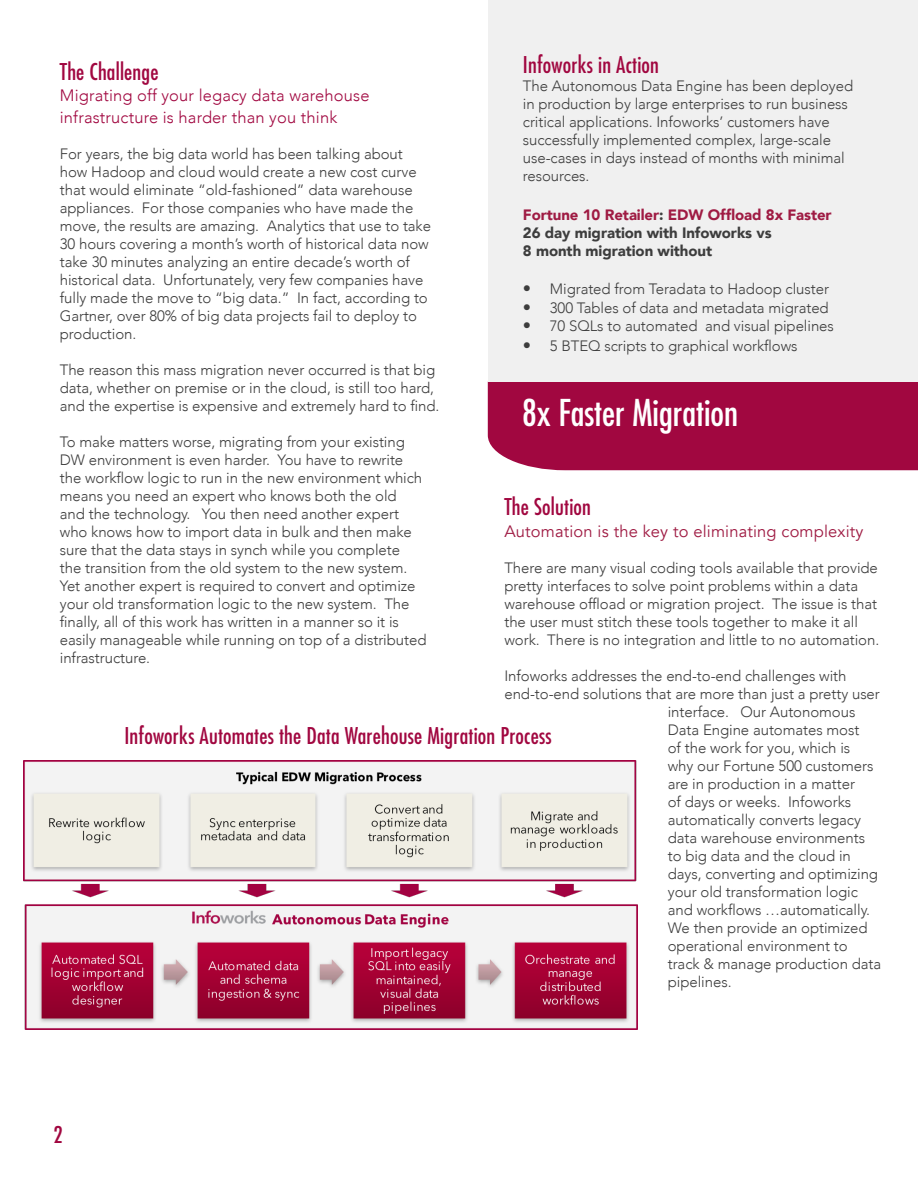
<style>
.page{position:relative;width:918px;height:1188px;background:#fff}
.page>*{position:absolute;margin:0;border:0;box-sizing:border-box;transform-origin:0 0}
.t1{font:condensed 36px "Futura Std";color:#fff}
.body{font:condensed 22.5px "Futura Std";letter-spacing:.01em;color:#a10740}
.body-2{font:300 16.5px/21.6px "Avenir";letter-spacing:.01em;color:#a10740}
.body-3{font:16.5px "Avenir";letter-spacing:.01em;color:#9f1b43}
.body-4{font:300 15px/18px "Avenir";letter-spacing:-.005em;color:#3d3d3d}
.body-5{font:900 15px "Avenir";letter-spacing:-.005em;color:#3d3d3d}
.body-6{font:900 15px "Avenir";letter-spacing:-.005em;color:#9f1b43}
.s1{color:#3d3d3d}
.s2{font-size:16.5px}
</style>
<div class="page">
<img style="left:24px;top:760px;width:613px;height:270px">
<div style="left:488px;top:382px;width:430px;height:88px;background:#a10740"></div>
<div style="left:488px;top:0;width:430px;height:382px;background:#f0f0f0"></div>
<p class="body" style="left:523px;top:51px;width:138px">Infoworks in Action</p>
<p class="body-4" style="left:523px;top:76px;width:332px">The Autonomous Data Engine has been deployed in production by large enterprises to run business critical applications. Infoworks’ customers have successfully implemented complex, large-scale use-cases in days instead of months with minimal resources.</p>
<p class="body-6" style="left:523px;top:202px;width:310px">Fortune 10 Retailer<span class="s1">:</span> EDW Offload 8x Faster</p>
<p class="body-5" style="left:523px;top:220px;width:250px">26 day migration with Infoworks vs</p>
<p class="body-5" style="left:523px;top:238px;width:191px">8 month migration without</p>
<p class="body-4" style="left:523px;top:280px;width:308px"><span class="s2">•</span> Migrated from Teradata to Hadoop cluster</p>
<p class="body-4" style="left:523px;top:299px;width:307px"><span class="s2">•</span> 300 Tables of data and metadata migrated</p>
<p class="body-4" style="left:523px;top:317px;width:313px"><span class="s2">•</span> 70 SQLs to automated and visual pipelines</p>
<p class="body-4" style="left:523px;top:337px;width:276px"><span class="s2">•</span> 5 BTEQ scripts to graphical workflows</p>
<p class="body" style="left:60px;top:59px;width:100px">The Challenge</p>
<p class="body-2" style="left:60px;top:85px;width:311px">Migrating off your legacy data warehouse infrastructure is harder than you think</p>
<p class="body-4" style="left:60px;top:145px;width:373px">For years, the big data world has been talking about how Hadoop and cloud would create a new cost curve that would eliminate “old-fashioned” data warehouse appliances. For those companies who have made the move, the results are amazing. Analytics that use to take 30 hours covering a month’s worth of historical data now take 30 minutes analyzing an entire decade’s worth of historical data. Unfortunately, very few companies have fully made the move to “big data.” In fact, according to Gartner, over 80% of big data projects fail to deploy to production.</p>
<p class="body-4" style="left:60px;top:361px;width:381px">The reason this mass migration never occurred is that big data, whether on premise or in the cloud, is still too hard, and the expertise is expensive and extremely hard to find.</p>
<p class="body-4" style="left:60px;top:433px;width:368px">To make matters worse, migrating from your existing DW environment is even harder. You have to rewrite the workflow logic to run in the new environment which means you need an expert who knows both the old<br>and the technology. You then need another expert who knows how to import data in bulk and then make sure that the data stays in synch while you complete<br>the transition from the old system to the new system.<br>Yet another expert is required to convert and optimize your old transformation logic to the new system. The finally, all of this work has written in a manner so it is easily manageable while running on top of a distributed infrastructure.</p>
<p class="t1" style="left:522px;top:391px;width:218px">8x Faster Migration</p>
<p class="body" style="left:504px;top:494px;width:88px">The Solution</p>
<p class="body-3" style="left:504px;top:521px;width:360px">Automation is the key to eliminating complexity</p>
<p class="body-4" style="left:504px;top:559px;width:376px">There are many visual coding tools available that provide pretty interfaces to solve point problems within a data warehouse offload or migration project. The issue is that the user must stitch these tools together to make it all work. There is no integration and little to no automation.</p>
<p class="body-4" style="left:504px;top:667px;width:344px">Infoworks addresses the end-to-end challenges with</p>
<p class="body-4" style="left:504px;top:685px;width:377px">end-to-end solutions that are more than just a pretty user</p>
<p class="body-4" style="left:668px;top:703px;width:189px">interface. Our Autonomous</p>
<p class="body-4" style="left:668px;top:721px;width:193px">Data Engine automates most</p>
<p class="body-4" style="left:668px;top:739px;width:184px">of the work for you, which is</p>
<p class="body-4" style="left:668px;top:757px;width:207px">why our Fortune 500 customers</p>
<p class="body-4" style="left:668px;top:775px;width:189px">are in production in a matter</p>
<p class="body-4" style="left:668px;top:793px;width:185px">of days or weeks. Infoworks</p>
<p class="body-4" style="left:668px;top:811px;width:195px">automatically converts legacy</p>
<p class="body-4" style="left:668px;top:829px;width:199px">data warehouse environments</p>
<p class="body-4" style="left:668px;top:847px;width:185px">to big data and the cloud in</p>
<p class="body-4" style="left:668px;top:865px;width:212px">days, converting and optimizing</p>
<p class="body-4" style="left:668px;top:883px;width:192px">your old transformation logic</p>
<p class="body-4" style="left:668px;top:901px;width:204px">and workflows …automatically.</p>
<p class="body-4" style="left:668px;top:919px;width:201px">We then provide an optimized</p>
<p class="body-4" style="left:668px;top:937px;width:181px">operational environment to</p>
<p class="body-4" style="left:668px;top:955px;width:215px">track &amp; manage production data</p>
<p class="body-4" style="left:668px;top:973px;width:65px">pipelines.</p>
<p class="body" style="left:124px;top:722px;width:429px">Infoworks Automates the Data Warehouse Migration Process</p>
<p class="body" style="left:54px;top:1121px;width:11px">2</p>
</div>
